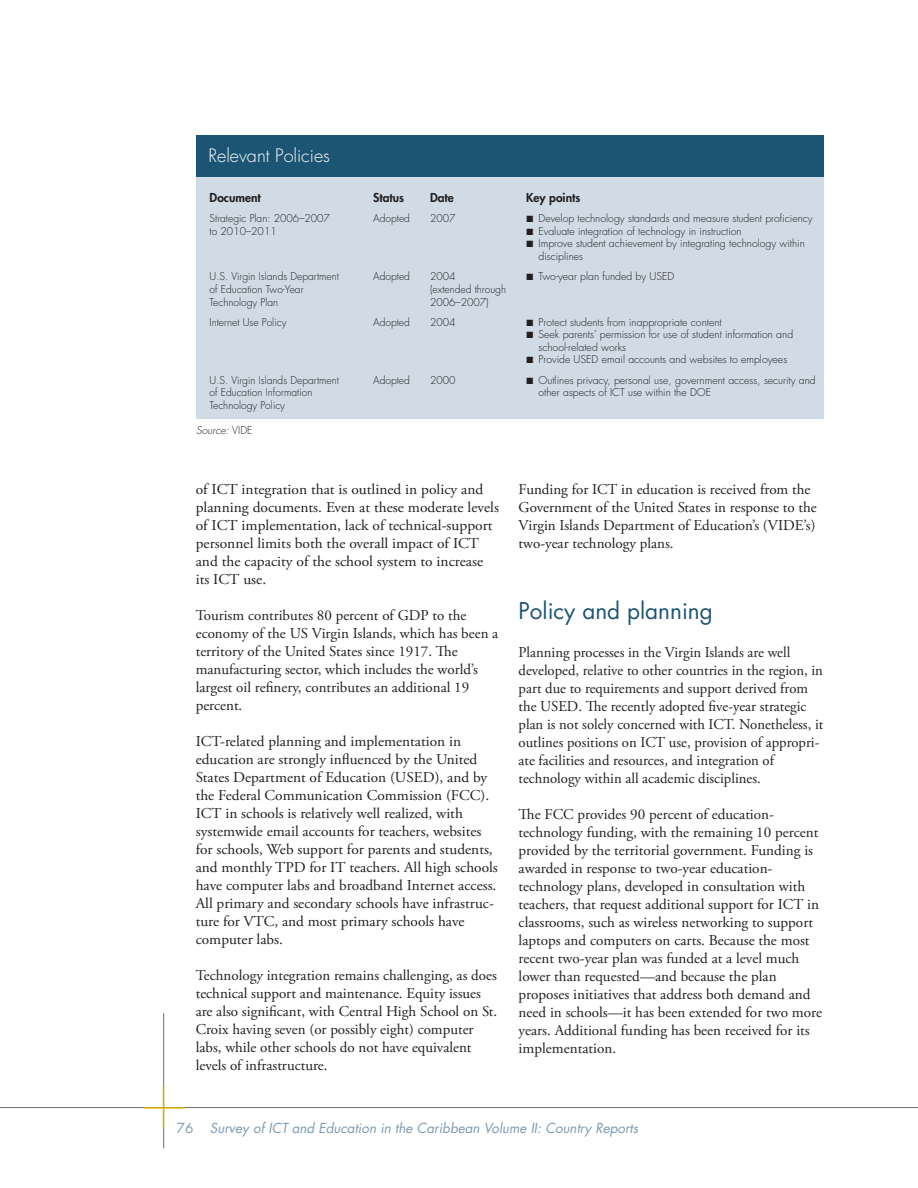
<style>
.page{position:relative;width:918px;height:1188px;background:#fff}
.page>*{position:absolute;margin:0;border:0;box-sizing:border-box;transform-origin:0 0}
.t1{font:22.5px "Futura";color:#1c5573}
.t2{font:300 18px "Futura";color:#fff}
.t3{font:15px/18px "Adobe Garamond Pro";color:#231f20}
.t4{font:italic 13.5px "Futura";color:#7c9ab3}
.t5{font:800 12px "Futura";color:#231f20}
.t6{font:300 10.5px/12.6px "Futura";color:#231f20}
.t7{font:italic 300 10.5px "Futura";color:#231f20}
.s1{font-style:normal}
</style>
<div class="page">
<hr style="left:163px;top:1013px;width:1px;height:135px;background:#6c6d70">
<hr style="left:0;top:1107px;width:918px;height:1px;background:#6c6d70">
<hr style="left:163px;top:1087px;width:1px;height:41px;background:#deb208">
<hr style="left:144px;top:1107px;width:41px;height:2px;background:#deb208">
<div style="left:196px;top:153px;width:628px;height:266px;background:#d0dbe6"></div>
<div style="left:196px;top:135px;width:628px;height:42px;background:#1c5573"></div>
<p class="t2" style="left:208px;top:144px;width:123px">Relevant Policies</p>
<p class="t5" style="left:210px;top:190px;width:53px">Document</p>
<p class="t5" style="left:373px;top:190px;width:33px">Status</p>
<p class="t5" style="left:430px;top:190px;width:25px">Date</p>
<p class="t5" style="left:526px;top:190px;width:56px">Key points</p>
<p class="t6" style="left:210px;top:212px;width:122px">Strategic Plan: 2006–2007</p>
<p class="t6" style="left:373px;top:212px;width:38px">Adopted</p>
<p class="t6" style="left:430px;top:212px;width:27px">2007</p>
<p class="t6" style="left:210px;top:225px;width:69px">to 2010–2011</p>
<p class="t6" style="left:210px;top:270px;width:131px">U.S. Virgin Islands Department</p>
<p class="t6" style="left:373px;top:270px;width:38px">Adopted</p>
<p class="t6" style="left:430px;top:270px;width:27px">2004</p>
<p class="t6" style="left:210px;top:283px;width:95px">of Education Two-Year</p>
<p class="t6" style="left:430px;top:283px;width:78px">(extended through</p>
<p class="t6" style="left:210px;top:296px;width:70px">Technology Plan</p>
<p class="t6" style="left:430px;top:296px;width:60px">2006–2007)</p>
<p class="t6" style="left:210px;top:316px;width:78px">Internet Use Policy</p>
<p class="t6" style="left:373px;top:316px;width:38px">Adopted</p>
<p class="t6" style="left:430px;top:316px;width:27px">2004</p>
<p class="t6" style="left:527px;top:212px;width:288px">■ Develop technology standards and measure student proficiency</p>
<p class="t6" style="left:527px;top:225px;width:217px">■ Evaluate integration of technology in instruction</p>
<p class="t6" style="left:539px;top:237px;width:268px;text-indent:-12px">■ Improve student achievement by integrating technology within disciplines</p>
<p class="t6" style="left:527px;top:270px;width:149px">■ Two-year plan funded by USED</p>
<p class="t6" style="left:527px;top:316px;width:197px">■ Protect students from inappropriate content</p>
<p class="t6" style="left:539px;top:328px;width:256px;text-indent:-12px">■ Seek parents’ permission for use of student information and school-related works</p>
<p class="t6" style="left:527px;top:353px;width:262px">■ Provide USED email accounts and websites to employees</p>
<p class="t6" style="left:539px;top:374px;width:279px;text-indent:-12px">■ Outlines privacy, personal use, government access, security and other aspects of ICT use within the DOE</p>
<p class="t6" style="left:210px;top:374px;width:131px">U.S. Virgin Islands Department</p>
<p class="t6" style="left:373px;top:374px;width:38px">Adopted</p>
<p class="t6" style="left:430px;top:374px;width:27px">2000</p>
<p class="t6" style="left:210px;top:386px;width:104px">of Education Information<br>Technology Policy</p>
<p class="t7" style="left:196px;top:424px;width:58px">Source: <span class="s1">VIDE</span></p>
<p class="t3" style="left:196px;top:481px;width:305px">of ICT integration that is outlined in policy and planning documents. Even at these moderate levels of ICT implementation, lack of technical-support personnel limits both the overall impact of ICT and the capacity of the school system to increase its ICT use.</p>
<p class="t3" style="left:196px;top:607px;width:304px">Tourism contributes 80 percent of GDP to the economy of the US Virgin Islands, which has been a territory of the United States since 1917. The manufacturing sector, which includes the world’s largest oil refinery, contributes an additional 19 percent.</p>
<p class="t3" style="left:196px;top:733px;width:304px">ICT-related planning and implementation in education are strongly influenced by the United States Department of Education (USED), and by the Federal Communication Commission (FCC).<br>ICT in schools is relatively well realized, with systemwide email accounts for teachers, websites for schools, Web support for parents and students, and monthly TPD for IT teachers. All high schools have computer labs and broadband Internet access.<br>All primary and secondary schools have infrastruc&shy;ture for VTC, and most primary schools have computer labs.</p>
<p class="t3" style="left:196px;top:967px;width:303px">Technology integration remains challenging, as does technical support and maintenance. Equity issues are also significant, with Central High School on St.<br>Croix having seven (or possibly eight) computer labs, while other schools do not have equivalent levels of infrastructure.</p>
<p class="t3" style="left:519px;top:481px;width:300px">Funding for ICT in education is received from the Government of the United States in response to the Virgin Islands Department of Education’s (VIDE’s) two-year technology plans.</p>
<h1 class="t1" style="left:519px;top:596px;width:196px">Policy and planning</h1>
<p class="t3" style="left:519px;top:644px;width:306px">Planning processes in the Virgin Islands are well developed, relative to other countries in the region, in part due to requirements and support derived from the USED. The recently adopted five-year strategic plan is not solely concerned with ICT. Nonetheless, it outlines positions on ICT use, provision of appropri&shy;ate facilities and resources, and integration of technology within all academic disciplines.</p>
<p class="t3" style="left:519px;top:806px;width:305px">The FCC provides 90 percent of education&shy;technology funding, with the remaining 10 percent provided by the territorial government. Funding is awarded in response to two-year education&shy;technology plans, developed in consultation with teachers, that request additional support for ICT in classrooms, such as wireless networking to support laptops and computers on carts. Because the most recent two-year plan was funded at a level much lower than requested—and because the plan proposes initiatives that address both demand and need in schools—it has been extended for two more years. Additional funding has been received for its implementation.</p>
<p class="t4" style="left:177px;top:1119px;width:463px"><span class="s1">76</span> Survey of ICT and Education in the Caribbean Volume II: Country Reports</p>
</div>
